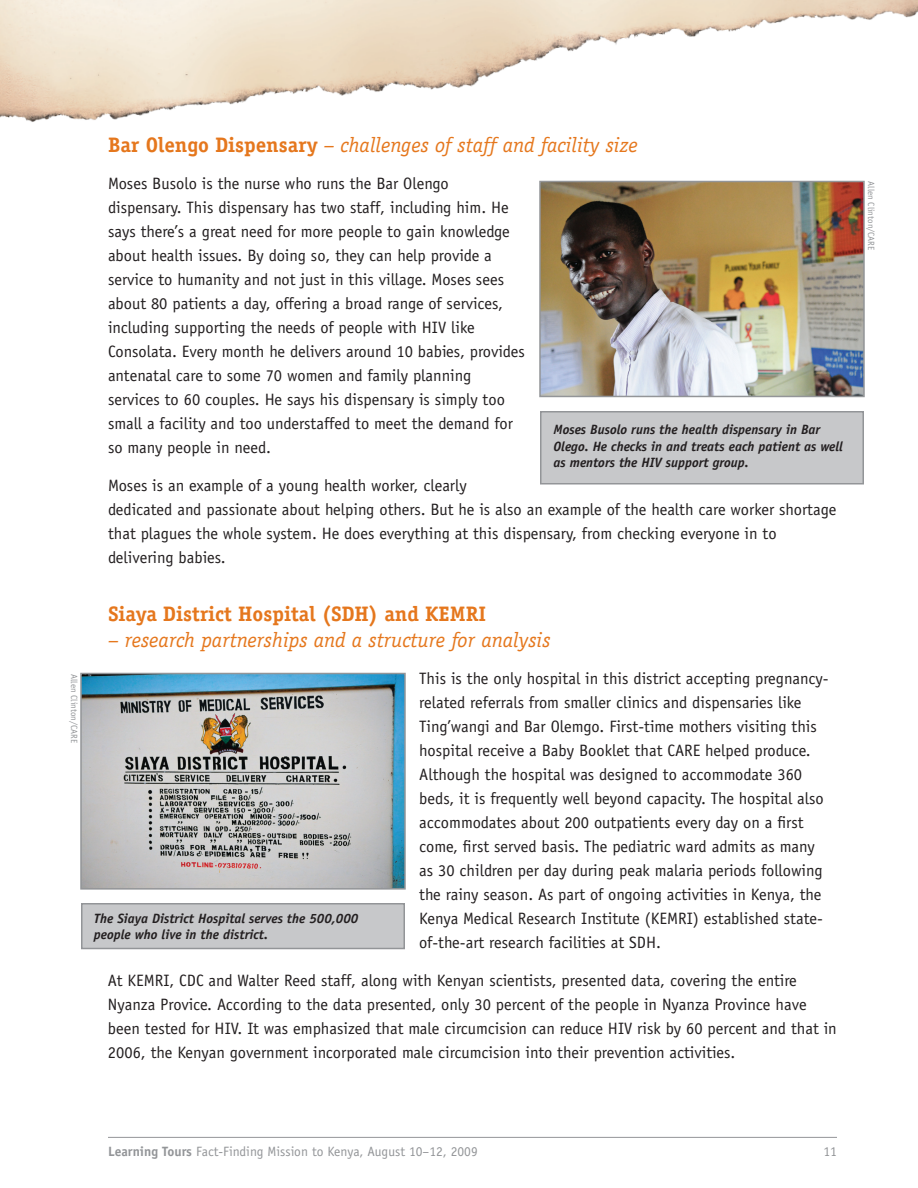
<style>
.page{position:relative;width:918px;height:1188px;background:#fff}
.page>*{position:absolute;margin:0;border:0;box-sizing:border-box;transform-origin:0 0}
.t1{font:italic 21px "Officina Serif";color:#e5771d}
.t2{font:700 21px "Officina Serif";color:#e5771d}
.t3{font:16.5px/24px "Officina Sans";color:#231f20}
.t4{font:italic 700 13.5px/16.2px "Officina Sans";color:#231f20}
.t5{font:13.5px "Officina Sans";color:#939598}
.t6{font:9px "Officina Sans";color:#939598}
.s1{font-weight:700;font-style:normal}
.s2{font-weight:700}
</style>
<div class="page">
<img style="left:542px;top:184px;width:320px;height:210px">
<div style="left:539px;top:181px;width:326px;height:216px;border:2px solid #939598"></div>
<div style="left:540px;top:411px;width:324px;height:73px;background:#c7c8ca;border:2px solid #939598"></div>
<img style="left:83px;top:676px;width:320px;height:211px">
<div style="left:80px;top:673px;width:326px;height:217px;border:2px solid #939598"></div>
<div style="left:81px;top:903px;width:324px;height:46px;background:#c7c8ca;border:2px solid #939598"></div>
<img style="left:0;top:0;width:918px;height:122px">
<hr style="left:108px;top:1137px;width:729px;height:1px;background:#939598">
<p class="t6" style="left:80px;top:674px;width:71px;rotate:90deg">Allen Clinton/CARE</p>
<p class="t1" style="left:108px;top:132px;width:531px"><span class="s1">Bar Olengo Dispensary</span> – challenges of staff and facility size</p>
<p class="t3" style="left:108px;top:171px;width:418px">Moses Busolo is the nurse who runs the Bar Olengo dispensary. This dispensary has two staff, including him. He says there’s a great need for more people to gain knowledge about health issues. By doing so, they can help provide a service to humanity and not just in this village. Moses sees about 80 patients a day, offering a broad range of services, including supporting the needs of people with HIV like Consolata. Every month he delivers around 10 babies, provides antenatal care to some 70 women and family planning services to 60 couples. He says his dispensary is simply too small a facility and too understaffed to meet the demand for so many people in need.</p>
<p class="t3" style="left:108px;top:473px;width:730px">Moses is an example of a young health worker, clearly<br>dedicated and passionate about helping others. But he is also an example of the health care worker shortage that plagues the whole system. He does everything at this dispensary, from checking everyone in to delivering babies.</p>
<p class="t2" style="left:108px;top:601px;width:380px">Siaya District Hospital (SDH) and KEMRI</p>
<p class="t1" style="left:108px;top:628px;width:444px">– research partnerships and a structure for analysis</p>
<p class="t3" style="left:419px;top:667px;width:411px">This is the only hospital in this district accepting pregnancy&shy;related referrals from smaller clinics and dispensaries like Ting’wangi and Bar Olemgo. First-time mothers visiting this hospital receive a Baby Booklet that CARE helped produce.<br>Although the hospital was designed to accommodate 360 beds, it is frequently well beyond capacity. The hospital also accommodates about 200 outpatients every day on a first come, first served basis. The pediatric ward admits as many as 30 children per day during peak malaria periods following the rainy season. As part of ongoing activities in Kenya, the Kenya Medical Research Institute (KEMRI) established state&shy;of-the-art research facilities at SDH.</p>
<p class="t3" style="left:108px;top:968px;width:730px">At KEMRI, CDC and Walter Reed staff, along with Kenyan scientists, presented data, covering the entire Nyanza Provice. According to the data presented, only 30 percent of the people in Nyanza Province have been tested for HIV. It was emphasized that male circumcision can reduce HIV risk by 60 percent and that in 2006, the Kenyan government incorporated male circumcision into their prevention activities.</p>
<p class="t4" style="left:554px;top:422px;width:291px">Moses Busolo runs the health dispensary in Bar<br>Olego. He checks in and treats each patient as well as mentors the HIV support group.</p>
<p class="t4" style="left:94px;top:910px;width:266px">The Siaya District Hospital serves the 500,000 people who live in the district.</p>
<p class="t6" style="left:877px;top:181px;width:71px;rotate:90deg">Allen Clinton/CARE</p>
<p class="t5" style="left:108px;top:1144px;width:371px"><span class="s2">Learning Tours</span> Fact-Finding Mission to Kenya, August 10–12, 2009</p>
<p class="t5" style="left:824px;top:1144px;width:15px">11</p>
</div>
